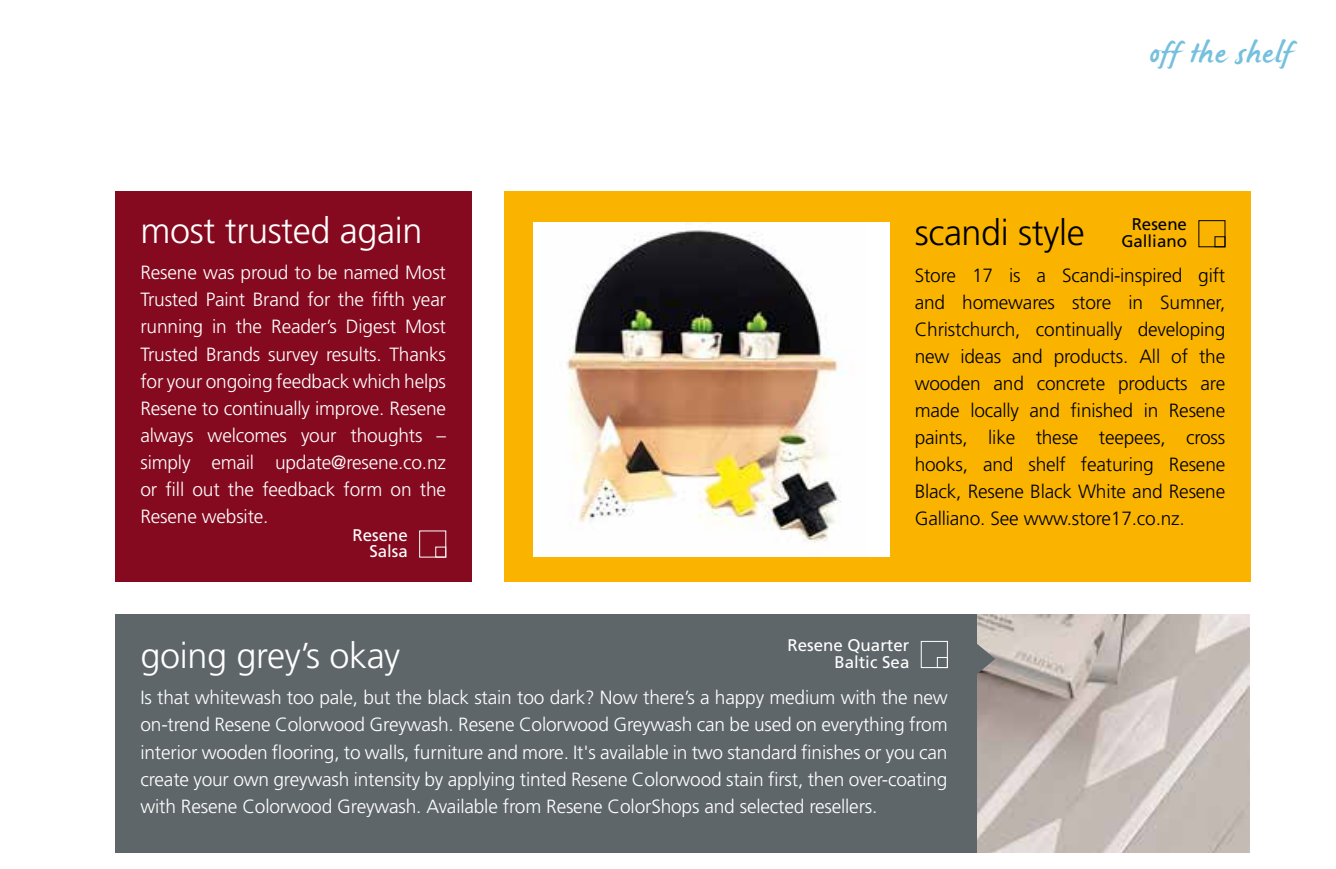
<style>
.page{position:relative;width:1336px;height:869px;background:#fff}
.page>*{position:absolute;margin:0;border:0;box-sizing:border-box;transform-origin:0 0}
.t1{font:300 36px "Frutiger";letter-spacing:-.01em;color:#fff}
.t2{font:300 36px "Frutiger";letter-spacing:-.01em;color:#000}
.t3{font:29.25px "James Paul";letter-spacing:.035em;color:#76c0dd}
.t4{font:300 19.12px/27px "Frutiger";letter-spacing:-.01em;color:#fff;text-align:justify}
.t5{font:300 19.12px/27px "Frutiger";letter-spacing:-.01em;color:#000;text-align:justify}
.t6{font:16.88px/16.9px "Frutiger";color:#fff;text-align:right}
.t7{font:16.88px/16.9px "Frutiger";color:#000;text-align:right}
</style>
<div class="page">
<div style="left:504px;top:191px;width:746px;height:390px;background:#fab400"></div>
<div style="left:533px;top:222px;width:356px;height:334px;background:#fff"></div>
<img style="left:567px;top:230px;width:276px;height:313px">
<div style="left:115px;top:613px;width:862px;height:239px;background:#5f6669"></div>
<div style="left:920px;top:640px;width:27px;height:27px;border:1px solid #fff"></div>
<div style="left:936px;top:656px;width:11px;height:11px;border:1px solid #fff"></div>
<div style="left:1198px;top:220px;width:27px;height:27px;border:1px solid #000"></div>
<div style="left:1214px;top:236px;width:11px;height:11px;border:1px solid #000"></div>
<div style="left:115px;top:191px;width:356px;height:390px;background:#850a1f"></div>
<img style="left:977px;top:614px;width:272px;height:238px">
<svg style="left:977px;top:642px;width:18px;height:32px"></svg>
<div style="left:419px;top:530px;width:27px;height:27px;border:1px solid #fff"></div>
<div style="left:435px;top:546px;width:11px;height:11px;border:1px solid #fff"></div>
<h1 class="t1" style="left:140px;top:210px;width:283px">most trusted again</h1>
<p class="t4" style="left:140px;top:259px;width:307px">Resene was proud to be named Most Trusted Paint Brand for the fifth year running in the Reader’s Digest Most Trusted Brands survey results. Thanks for your ongoing feedback which helps Resene to continually improve. Resene always welcomes your thoughts – simply email update@resene.co.nz or fill out the feedback form on the Resene website.</p>
<p class="t6" style="left:352px;top:525px;width:57px">Resene<br>Salsa</p>
<h2 class="t3" style="left:1148px;top:39px;width:143px">off the shelf</h2>
<h1 class="t2" style="left:914px;top:212px;width:172px">scandi style</h1>
<p class="t5" style="left:914px;top:261px;width:312px">Store 17 is a Scandi-inspired gift and homewares store in Sumner, Christchurch, continually developing new ideas and products. All of the wooden and concrete products are made locally and finished in Resene paints, like these teepees, cross hooks, and shelf featuring Resene Black, Resene Black White and Resene Galliano. See www.store17.co.nz.</p>
<p class="t7" style="left:1121px;top:216px;width:67px">Resene<br>Galliano</p>
<p class="t6" style="left:787px;top:636px;width:123px">Resene Quarter<br>Baltic Sea</p>
<h1 class="t1" style="left:140px;top:634px;width:261px">going grey’s okay</h1>
<p class="t4" style="left:140px;top:684px;width:808px">Is that whitewash too pale, but the black stain too dark? Now there’s a happy medium with the new on-trend Resene Colorwood Greywash. Resene Colorwood Greywash can be used on everything from interior wooden flooring, to walls, furniture and more. It's available in two standard finishes or you can create your own greywash intensity by applying tinted Resene Colorwood stain first, then over-coating with Resene Colorwood Greywash. Available from Resene ColorShops and selected resellers.</p>
</div>
